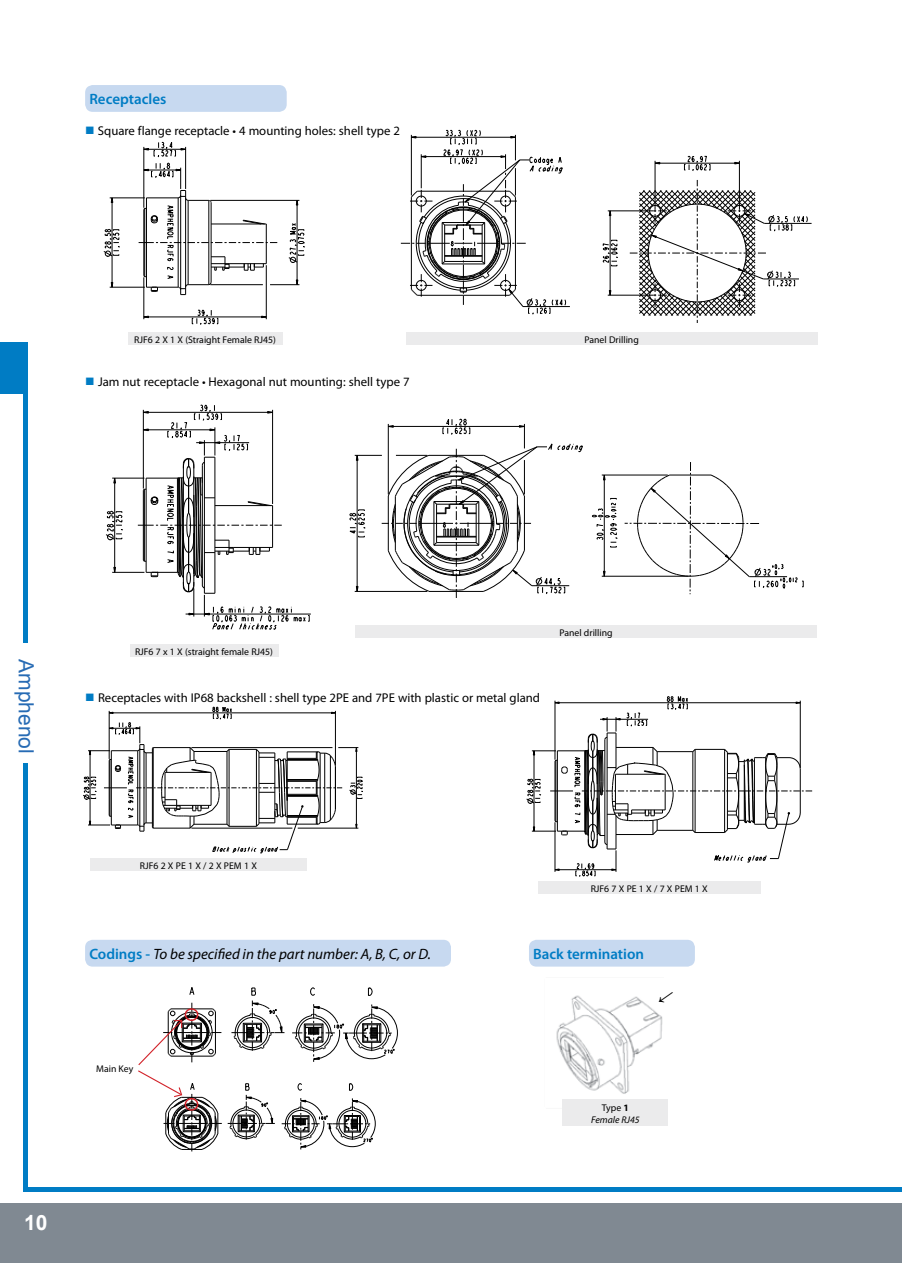
<style>
.page{position:relative;width:902px;height:1263px;background:#fff}
.page>*{position:absolute;margin:0;border:0;box-sizing:border-box;transform-origin:0 0}
.t1{font:21px "Arial";color:#276bb4}
.t2{font:700 21px "Arial";color:#fff}
.t3{font:italic 15px "Myriad Pro";color:#000}
.t4{font:600 15px "Myriad Pro";color:#007cc4}
.t5{font:12.75px "Myriad Pro";color:#000}
.t6{font:9.75px "Myriad Pro";color:#000}
.t7{font:italic 9.75px/12px "Myriad Pro";color:#000;text-align:center}
.s1{color:#007cc4}
.s2{font-weight:600;font-style:normal;color:#007cc4}
.s3{font-style:normal}
.s4{font-weight:700;font-style:normal}
</style>
<div class="page">
<div style="left:0;top:1203px;width:901px;height:60px;background:#808992"></div>
<hr style="left:24px;top:1187px;width:877px;height:4px;background:#007cc4">
<hr style="left:24px;top:343px;width:4px;height:848px;background:#007cc4">
<div style="left:11px;top:644px;width:32px;height:119px;background:#fff"></div>
<div style="left:0;top:343px;width:28px;height:51px;background:#007cc4"></div>
<svg style="left:103px;top:229px;width:17px;height:28px"></svg>
<svg style="left:192px;top:309px;width:26px;height:16px"></svg>
<hr style="left:112px;top:198px;width:1px;height:89px;background:#000">
<hr style="left:144px;top:317px;width:122px;height:1px;background:#000">
<hr style="left:143px;top:277px;width:1px;height:42px;background:#000">
<hr style="left:110px;top:287px;width:35px;height:1px;background:#000">
<hr style="left:110px;top:198px;width:35px;height:1px;background:#000">
<hr style="left:266px;top:265px;width:1px;height:54px;background:#000">
<svg style="left:139px;top:141px;width:166px;height:154px"></svg>
<div style="left:128px;top:332px;width:154px;height:13px;background:#ebebec"></div>
<div style="left:538px;top:881px;width:222px;height:13px;background:#ebebec"></div>
<div style="left:406px;top:332px;width:411px;height:13px;background:#ebebec"></div>
<div style="left:85px;top:85px;width:202px;height:27px;background:#c7d9f0;border-radius:8px"></div>
<img style="left:556px;top:995px;width:107px;height:99px">
<div style="left:562px;top:1099px;width:106px;height:27px;background:#ebebec"></div>
<hr style="left:523px;top:306px;width:47px;height:1px;background:#000">
<svg style="left:401px;top:130px;width:165px;height:185px"></svg>
<svg style="left:684px;top:156px;width:26px;height:15px"></svg>
<svg style="left:602px;top:240px;width:16px;height:26px"></svg>
<hr style="left:609px;top:211px;width:1px;height:84px;background:#000">
<hr style="left:654px;top:161px;width:1px;height:48px;background:#000">
<hr style="left:607px;top:295px;width:46px;height:1px;background:#000">
<hr style="left:739px;top:161px;width:1px;height:48px;background:#000">
<hr style="left:764px;top:223px;width:47px;height:1px;background:#000">
<hr style="left:607px;top:211px;width:46px;height:1px;background:#000">
<hr style="left:655px;top:163px;width:84px;height:1px;background:#000">
<svg style="left:629px;top:180px;width:178px;height:143px"></svg>
<div style="left:649px;top:289px;width:12px;height:12px;border:1px solid #000;border-radius:50%"></div>
<div style="left:733px;top:289px;width:12px;height:12px;border:1px solid #000;border-radius:50%"></div>
<div style="left:733px;top:205px;width:12px;height:12px;border:1px solid #000;border-radius:50%"></div>
<div style="left:649px;top:205px;width:12px;height:12px;border:1px solid #000;border-radius:50%"></div>
<div style="left:529px;top:940px;width:165px;height:26px;background:#c7d9f0;border-radius:8px"></div>
<svg style="left:189px;top:987px;width:6px;height:8px"></svg>
<svg style="left:310px;top:987px;width:5px;height:9px"></svg>
<svg style="left:368px;top:987px;width:5px;height:9px"></svg>
<svg style="left:231px;top:987px;width:53px;height:64px"></svg>
<div style="left:237px;top:1017px;width:31px;height:31px;border:1px solid #000;border-radius:50%"></div>
<svg style="left:292px;top:1004px;width:105px;height:58px"></svg>
<div style="left:298px;top:1017px;width:31px;height:32px;border:1px solid #000;border-radius:50%"></div>
<div style="left:356px;top:1017px;width:31px;height:31px;border:1px solid #000;border-radius:50%"></div>
<svg style="left:297px;top:1083px;width:5px;height:8px"></svg>
<svg style="left:349px;top:1083px;width:4px;height:8px"></svg>
<svg style="left:228px;top:1083px;width:47px;height:56px"></svg>
<div style="left:232px;top:1109px;width:28px;height:28px;border:1px solid #000;border-radius:50%"></div>
<svg style="left:281px;top:1098px;width:94px;height:51px"></svg>
<div style="left:287px;top:1110px;width:27px;height:28px;border:1px solid #000;border-radius:50%"></div>
<div style="left:338px;top:1110px;width:28px;height:27px;border:1px solid #000;border-radius:50%"></div>
<div style="left:85px;top:940px;width:366px;height:26px;background:#c7d9f0;border-radius:8px"></div>
<svg style="left:138px;top:1003px;width:84px;height:148px"></svg>
<svg style="left:83px;top:404px;width:729px;height:478px"></svg>
<svg style="left:657px;top:995px;width:6px;height:9px"></svg>
<p class="t4" style="left:89px;top:89px;width:78px">Receptacles</p>
<p class="t5" style="left:85px;top:123px;width:316px"><span class="s1">■</span> Square flange receptacle • 4 mounting holes: shell type 2</p>
<p class="t6" style="left:134px;top:333px;width:143px">RJF6 2 X 1 X (Straight Female RJ45)</p>
<p class="t5" style="left:85px;top:374px;width:326px"><span class="s1">■</span> Jam nut receptacle • Hexagonal nut mounting: shell type 7</p>
<p class="t6" style="left:584px;top:333px;width:56px">Panel Drilling</p>
<h1 class="t1" style="left:40px;top:659px;width:96px;rotate:90deg">Amphenol</h1>
<p class="t6" style="left:135px;top:645px;width:139px">RJF6 7 x 1 X (straight female RJ45)</p>
<p class="t5" style="left:85px;top:689px;width:456px"><span class="s1">■</span> Receptacles with IP68 backshell : shell type 2PE and 7PE with plastic or metal gland</p>
<p class="t6" style="left:559px;top:626px;width:55px">Panel drilling</p>
<h1 class="t2" style="left:24px;top:1209px;width:25px">10</h1>
<p class="t6" style="left:140px;top:859px;width:119px">RJF6 2 X PE 1 X / 2 X PEM 1 X</p>
<p class="t6" style="left:590px;top:883px;width:119px">RJF6 7 X PE 1 X / 7 X PEM 1 X</p>
<p class="t3" style="left:89px;top:944px;width:343px"><span class="s2">Codings -</span> To be specified in the part number: A, B, C, or D.</p>
<p class="t4" style="left:533px;top:944px;width:112px">Back termination</p>
<p class="t6" style="left:96px;top:1063px;width:39px">Main Key</p>
<p class="t7" style="left:591px;top:1101px;width:50px"><span class="s3">Type</span> <span class="s4">1<br></span>Female RJ45</p>
</div>
